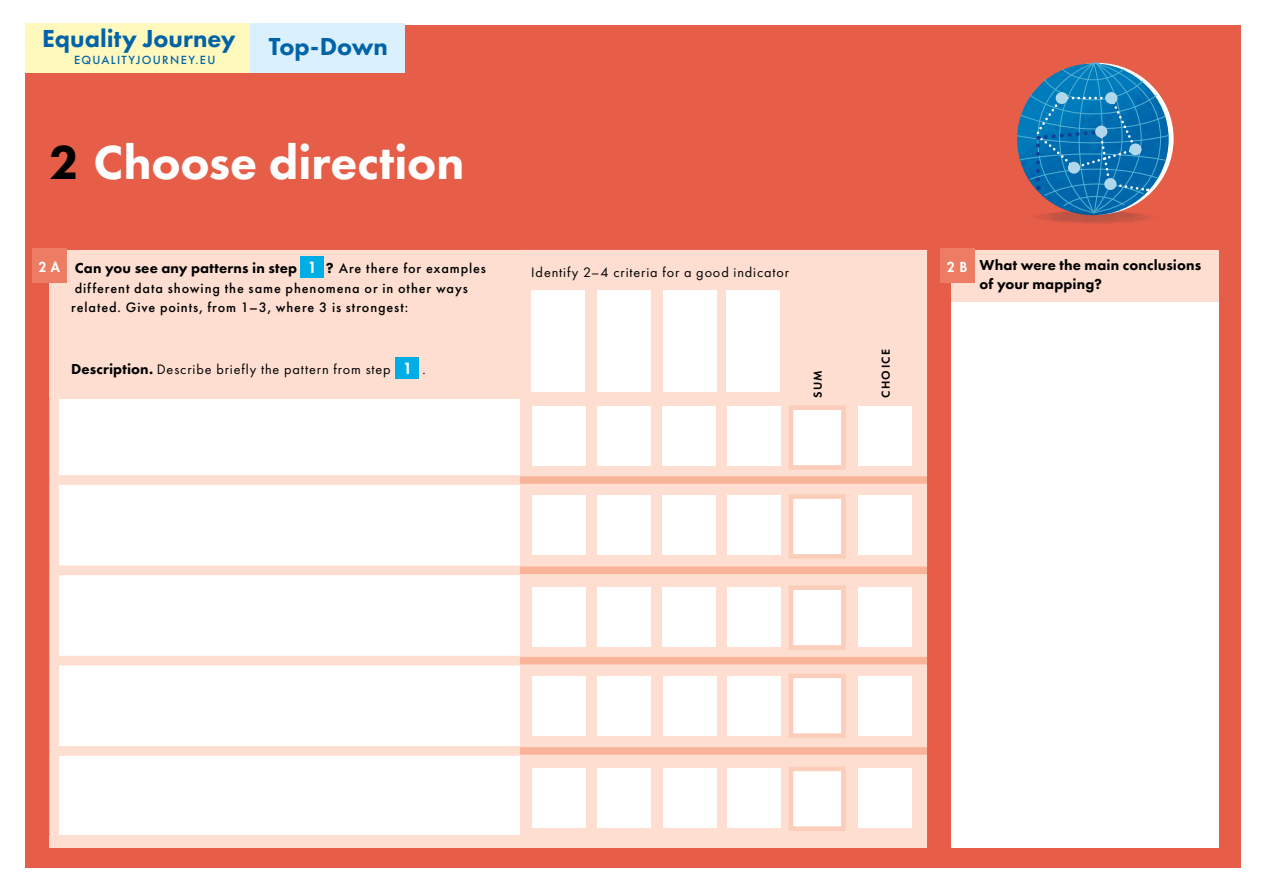
<style>
.page{position:relative;width:1263px;height:893px;background:#fff}
.page>*{position:absolute;margin:0;border:0;box-sizing:border-box;transform-origin:0 0}
.t1{font:800 49.5px "Futura PT";letter-spacing:-.005em;color:#fff}
.t2{font:800 25.5px "Futura PT";color:#0063a7}
.t3{font:800 15px/19.5px "Futura PT";letter-spacing:.01em;color:#000}
.t4{font:500 14.25px/19.5px "Futura PT";letter-spacing:.065em;color:#000}
.t5{font:14.25px "Futura PT";letter-spacing:.06em;color:#000}
.t6{font:800 13.5px "Futura Std";color:#fff}
.t7{font:500 12.3px "Futura PT";letter-spacing:.105em;color:#0063a7}
.t8{font:600 12px "Futura PT";letter-spacing:.12em;color:#000}
.s1{color:#000}
.s2{font-family:"Futura Std";color:#fff}
.s3{font-weight:500;font-size:14.25px}
.s4{font-weight:800;font-size:15px}
.s5{font-family:"Futura Std";font-weight:800;font-size:15px;color:#fff}
</style>
<div class="page">
<div style="left:26px;top:25px;width:1215px;height:842px;background:#e65d48"></div>
<div style="left:26px;top:23px;width:226px;height:50px;background:#fff9bd"></div>
<div style="left:251px;top:23px;width:154px;height:50px;background:#daf0fc"></div>
<div style="left:50px;top:252px;width:482px;height:594px;background:#fff"></div>
<div style="left:49px;top:290px;width:10px;height:545px;background:#fdded0"></div>
<div style="left:49px;top:250px;width:878px;height:148px;background:#fdded0"></div>
<div style="left:49px;top:835px;width:878px;height:13px;background:#fdded0"></div>
<div style="left:32px;top:249px;width:34px;height:34px;background:#ec7c63"></div>
<svg style="left:1017px;top:62px;width:153px;height:147px"></svg>
<div style="left:1095px;top:126px;width:12px;height:12px;background:#b0d7ea;border-radius:50%"></div>
<img style="left:1036px;top:209px;width:116px;height:15px">
<div style="left:396px;top:358px;width:23px;height:21px;background:#00aee5"></div>
<div style="left:520px;top:250px;width:407px;height:591px;background:#fdded0"></div>
<div style="left:57px;top:565px;width:484px;height:10px;background:#fdded0"></div>
<div style="left:520px;top:567px;width:407px;height:7px;background:#f9b398"></div>
<div style="left:57px;top:656px;width:484px;height:9px;background:#fdded0"></div>
<div style="left:520px;top:657px;width:407px;height:7px;background:#f9b398"></div>
<div style="left:57px;top:746px;width:478px;height:10px;background:#fdded0"></div>
<div style="left:520px;top:747px;width:407px;height:8px;background:#f9b398"></div>
<div style="left:57px;top:475px;width:478px;height:10px;background:#fdded0"></div>
<div style="left:520px;top:476px;width:407px;height:8px;background:#f9b398"></div>
<div style="left:789px;top:405px;width:57px;height:65px;background:#fff;border:4px solid #fbcdba"></div>
<div style="left:727px;top:406px;width:53px;height:60px;background:#fff"></div>
<div style="left:663px;top:406px;width:53px;height:60px;background:#fff"></div>
<div style="left:597px;top:406px;width:53px;height:60px;background:#fff"></div>
<div style="left:532px;top:406px;width:53px;height:60px;background:#fff"></div>
<div style="left:531px;top:290px;width:53px;height:102px;background:#fff"></div>
<div style="left:597px;top:290px;width:53px;height:102px;background:#fff"></div>
<div style="left:663px;top:290px;width:53px;height:102px;background:#fff"></div>
<div style="left:727px;top:290px;width:53px;height:102px;background:#fff"></div>
<div style="left:858px;top:406px;width:53px;height:60px;background:#fff"></div>
<div style="left:789px;top:494px;width:57px;height:65px;background:#fff;border:4px solid #fbcdba"></div>
<div style="left:727px;top:495px;width:53px;height:60px;background:#fff"></div>
<div style="left:663px;top:495px;width:53px;height:60px;background:#fff"></div>
<div style="left:597px;top:495px;width:53px;height:60px;background:#fff"></div>
<div style="left:532px;top:495px;width:53px;height:60px;background:#fff"></div>
<div style="left:858px;top:495px;width:53px;height:60px;background:#fff"></div>
<div style="left:789px;top:585px;width:57px;height:65px;background:#fff;border:4px solid #fbcdba"></div>
<div style="left:727px;top:588px;width:53px;height:59px;background:#fff"></div>
<div style="left:663px;top:588px;width:53px;height:59px;background:#fff"></div>
<div style="left:597px;top:588px;width:53px;height:59px;background:#fff"></div>
<div style="left:532px;top:588px;width:53px;height:59px;background:#fff"></div>
<div style="left:858px;top:588px;width:53px;height:59px;background:#fff"></div>
<div style="left:789px;top:674px;width:57px;height:64px;background:#fff;border:4px solid #fbcdba"></div>
<div style="left:727px;top:676px;width:53px;height:59px;background:#fff"></div>
<div style="left:663px;top:676px;width:53px;height:59px;background:#fff"></div>
<div style="left:597px;top:676px;width:53px;height:59px;background:#fff"></div>
<div style="left:532px;top:676px;width:53px;height:59px;background:#fff"></div>
<div style="left:858px;top:676px;width:53px;height:59px;background:#fff"></div>
<div style="left:789px;top:767px;width:57px;height:64px;background:#fff;border:4px solid #fbcdba"></div>
<div style="left:727px;top:768px;width:53px;height:59px;background:#fff"></div>
<div style="left:663px;top:768px;width:53px;height:59px;background:#fff"></div>
<div style="left:597px;top:768px;width:53px;height:59px;background:#fff"></div>
<div style="left:532px;top:768px;width:53px;height:59px;background:#fff"></div>
<div style="left:858px;top:768px;width:53px;height:59px;background:#fff"></div>
<div style="left:951px;top:250px;width:267px;height:598px;background:#fff"></div>
<div style="left:951px;top:250px;width:267px;height:51px;background:#fdded0"></div>
<div style="left:940px;top:249px;width:34px;height:34px;background:#ec7c63"></div>
<div style="left:301px;top:257px;width:23px;height:21px;background:#00aee5"></div>
<h2 class="t2" style="left:42px;top:22px;width:195px">Equality Journey</h2>
<h2 class="t2" style="left:269px;top:31px;width:121px">Top-Down</h2>
<p class="t7" style="left:74px;top:53px;width:143px">EQUALITYJOURNEY.EU</p>
<h1 class="t1" style="left:49px;top:131px;width:417px"><span class="s1">2</span> Choose direction</h1>
<p class="t6" style="left:38px;top:258px;width:23px">2 A</p>
<p class="t3" style="left:75px;top:258px;width:413px">Can you see any patterns in step <span class="s2">1</span> ? <span class="s3">Are there for examples</span></p>
<p class="t4" style="left:71px;top:278px;width:398px">different data showing the same phenomena or in other ways related. Give points, from 1–3, where 3 is strongest:</p>
<p class="t5" style="left:71px;top:361px;width:356px"><span class="s4">Description.</span> Describe briefly the pattern from step <span class="s5">1</span> .</p>
<p class="t5" style="left:531px;top:263px;width:259px">Identify 2–4 criteria for a good indicator</p>
<p class="t8" style="left:810px;top:398px;width:29px;rotate:-90deg">SUM</p>
<p class="t8" style="left:878px;top:398px;width:51px;rotate:-90deg">CHOICE</p>
<p class="t6" style="left:947px;top:258px;width:22px">2 B</p>
<p class="t3" style="left:979px;top:255px;width:223px">What were the main conclusions of your mapping?</p>
</div>
